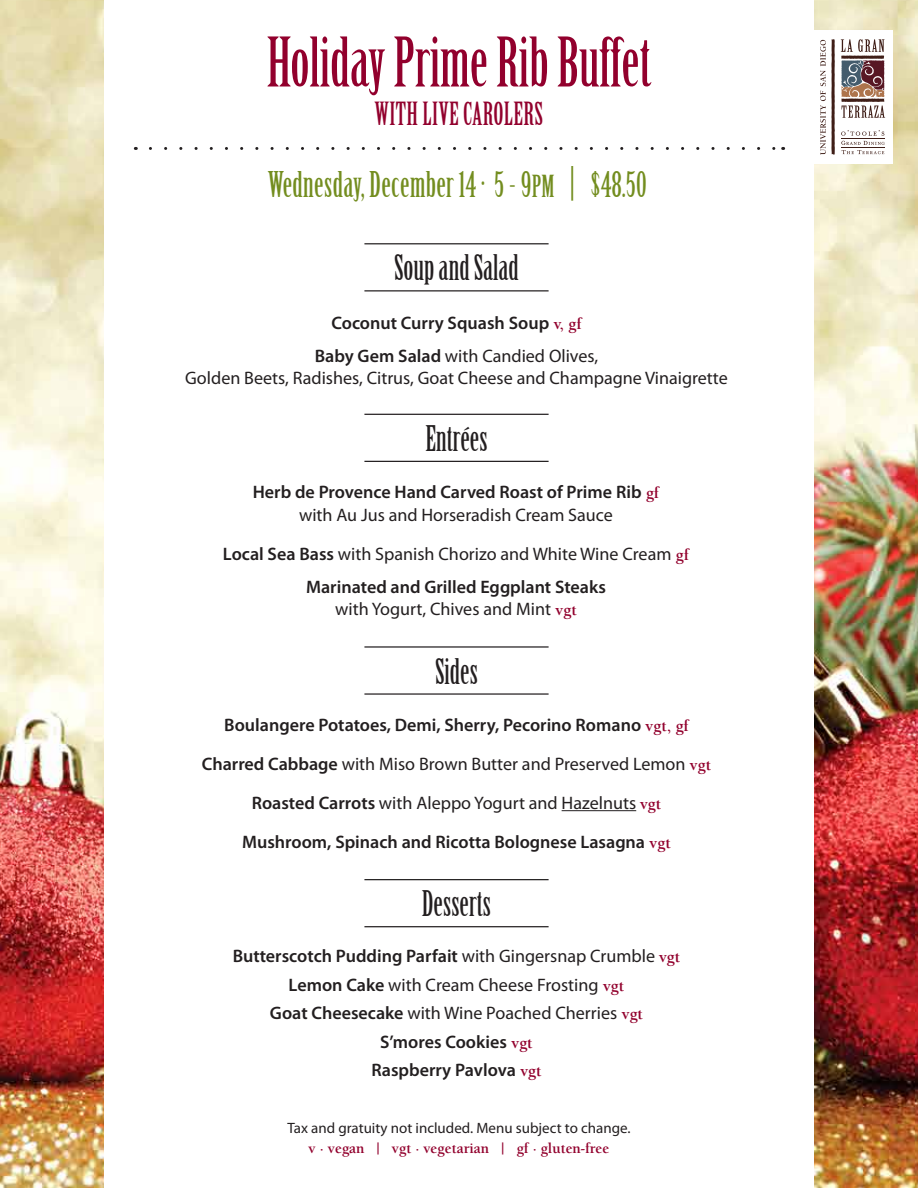
<style>
.page{position:relative;width:918px;height:1188px;background:#fff}
.page>*{position:absolute;margin:0;border:0;box-sizing:border-box;transform-origin:0 0}
.t1{font:66.75px "Birch Std";color:#92002d}
.t2{font:34.65px "Birch Std";letter-spacing:.01em;color:#738d1f}
.t3{font:34.5px "Birch Std";color:#231f20}
.t4{font:31.2px "Birch Std";letter-spacing:.01em;color:#92002d}
.t5{font:600 18.15px/28.5px "Myriad Pro";color:#231f20;text-align:center}
.t6{font:18.15px "Myriad Pro";color:#231f20}
.t7{font:15px "Myriad Pro";color:#231f20}
.t8{font:700 15px "Berkeley Std";color:#92002d}
.s1{font-size:29.7px}
.s2{font-family:"Berkeley Std";font-weight:700;font-size:16.5px;color:#92002d}
.s3{font-weight:400}
</style>
<div class="page">
<img style="left:0;top:0;width:918px;height:1188px">
<div style="left:104px;top:0;width:710px;height:1188px;background:#fff"></div>
<div style="left:813px;top:30px;width:79px;height:134px;background:#fff"></div>
<svg style="left:841px;top:39px;width:44px;height:79px"></svg>
<svg style="left:841px;top:130px;width:44px;height:24px"></svg>
<hr style="left:841px;top:147px;width:43px;height:1px;background:#3f1e17">
<hr style="left:841px;top:138px;width:43px;height:1px;background:#3f1e17">
<svg style="left:820px;top:39px;width:15px;height:116px"></svg>
<hr style="left:364px;top:290px;width:185px;height:1px;background:#231f20">
<hr style="left:364px;top:243px;width:185px;height:1px;background:#231f20">
<hr style="left:364px;top:461px;width:185px;height:1px;background:#231f20">
<hr style="left:364px;top:414px;width:185px;height:1px;background:#231f20">
<hr style="left:562px;top:810px;width:74px;height:1px;background:#231f20">
<hr style="left:364px;top:693px;width:185px;height:2px;background:#231f20">
<hr style="left:364px;top:646px;width:185px;height:2px;background:#231f20">
<hr style="left:364px;top:926px;width:185px;height:1px;background:#231f20">
<hr style="left:364px;top:879px;width:185px;height:1px;background:#231f20">
<svg style="left:150px;top:147px;width:625px;height:3px"></svg>
<h1 class="t1" style="left:267px;top:25px;width:386px">Holiday Prime Rib Buffet</h1>
<h3 class="t4" style="left:375px;top:96px;width:170px">WITH LIVE CAROLERS</h3>
<h2 class="t2" style="left:268px;top:165px;width:380px">Wednesday, December 14 · 5 - 9<span class="s1">PM</span> | $48.50</h2>
<h3 class="t3" style="left:394px;top:248px;width:126px">Soup and Salad</h3>
<p class="t5" style="left:315px;top:306px;width:285px;line-height:32.7px">Coconut Curry Squash Soup <span class="s2">v, gf<br></span>Baby Gem Salad <span class="s3">with Candied Olives,</span></p>
<p class="t6" style="left:185px;top:367px;width:544px">Golden Beets, Radishes, Citrus, Goat Cheese and Champagne Vinaigrette</p>
<h3 class="t3" style="left:425px;top:419px;width:64px">Entrées</h3>
<p class="t5" style="left:253px;top:481px;width:408px;line-height:22.5px">Herb de Provence Hand Carved Roast of Prime Rib <span class="s2">gf </span><span class="s3">with Au Jus and Horseradish Cream Sauce</span></p>
<p class="t5" style="left:223px;top:537px;width:468px;line-height:32.7px">Local Sea Bass <span class="s3">with Spanish Chorizo and White Wine Cream</span> <span class="s2">gf<br></span>Marinated and Grilled Eggplant Steaks</p>
<p class="t6" style="left:335px;top:598px;width:243px">with Yogurt, Chives and Mint <span class="s2">vgt</span></p>
<h3 class="t3" style="left:435px;top:652px;width:44px">Sides</h3>
<p class="t5" style="left:202px;top:705px;width:511px;line-height:38.8px">Boulangere Potatoes, Demi, Sherry, Pecorino Romano <span class="s2">vgt, gf </span>Charred Cabbage <span class="s3">with Miso Brown Butter and Preserved Lemon</span> <span class="s2">vgt </span>Roasted Carrots <span class="s3">with Aleppo Yogurt and Hazelnuts</span> <span class="s2">vgt<br></span>Mushroom, Spinach and Ricotta Bolognese Lasagna <span class="s2">vgt</span></p>
<h3 class="t3" style="left:422px;top:884px;width:71px">Desserts</h3>
<p class="t5" style="left:233px;top:942px;width:449px">Butterscotch Pudding Parfait <span class="s3">with Gingersnap Crumble</span> <span class="s2">vgt </span>Lemon Cake <span class="s3">with Cream Cheese Frosting</span> <span class="s2">vgt<br></span>Goat Cheesecake <span class="s3">with Wine Poached Cherries</span> <span class="s2">vgt<br></span>S’mores Cookies <span class="s2">vgt<br></span>Raspberry Pavlova <span class="s2">vgt</span></p>
<p class="t7" style="left:287px;top:1119px;width:345px">Tax and gratuity not included. Menu subject to change.</p>
<p class="t8" style="left:309px;top:1140px;width:302px">v · vegan | vgt · vegetarian | gf · gluten-free</p>
</div>
